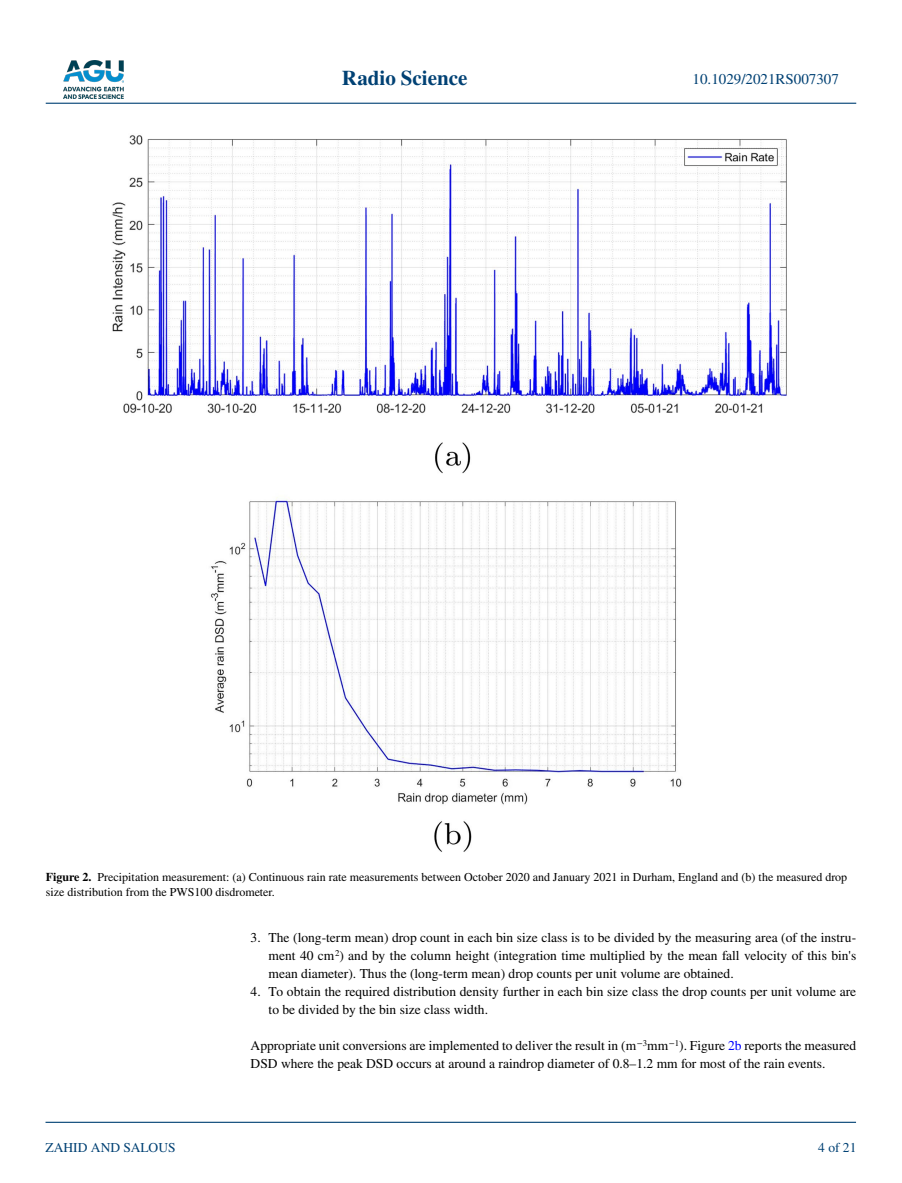
<style>
.page{position:relative;width:902px;height:1183px;background:#fff}
.page>*{position:absolute;margin:0;border:0;box-sizing:border-box;transform-origin:0 0}
.t1{font:700 21px "STIX";color:#004174}
.t2{font:15px "STIX";color:#004174}
.t3{font:13.5px/18px "STIX";color:#000}
.t4{font:13.5px "STIX";color:#004174}
.t5{font:12px/15px "STIX";color:#000}
.s1{font-weight:700}
.s2{color:#00f}
</style>
<div class="page">
<img style="left:63px;top:60px;width:60px;height:39px">
<hr style="left:46px;top:103px;width:810px;height:1px;background:#004174">
<hr style="left:45px;top:1121px;width:810px;height:1px;background:#004174">
<img style="left:112px;top:135px;width:675px;height:717px">
<h1 class="t1" style="left:342px;top:66px;width:127px">Radio Science</h1>
<p class="t2" style="left:692px;top:69px;width:148px">10.1029/2021RS007307</p>
<p class="t5" style="left:46px;top:870px;width:803px"><span class="s1">Figure 2.</span> Precipitation measurement: (a) Continuous rain rate measurements between October 2020 and January 2021 in Durham, England and (b) the measured drop size distribution from the PWS100 disdrometer.</p>
<p class="t4" style="left:45px;top:1138px;width:132px">ZAHID AND SALOUS</p>
<p class="t3" style="left:268px;top:929px;width:589px;text-align:justify;text-indent:-18px">3. The (long-term mean) drop count in each bin size class is to be divided by the measuring area (of the instru&shy;ment 40 cm<sup>2</sup>) and by the column height (integration time multiplied by the mean fall velocity of this bin's mean diameter). Thus the (long-term mean) drop counts per unit volume are obtained.</p>
<p class="t3" style="left:268px;top:983px;width:589px;text-indent:-18px">4. To obtain the required distribution density further in each bin size class the drop counts per unit volume are to be divided by the bin size class width.</p>
<p class="t3" style="left:250px;top:1037px;width:607px">Appropriate unit conversions are implemented to deliver the result in (m<sup>−3</sup>mm<sup>−1</sup>). Figure <span class="s2">2b</span> reports the measured<br>DSD where the peak DSD occurs at around a raindrop diameter of 0.8–1.2 mm for most of the rain events.</p>
<p class="t4" style="left:818px;top:1138px;width:40px">4 of 21</p>
</div>
